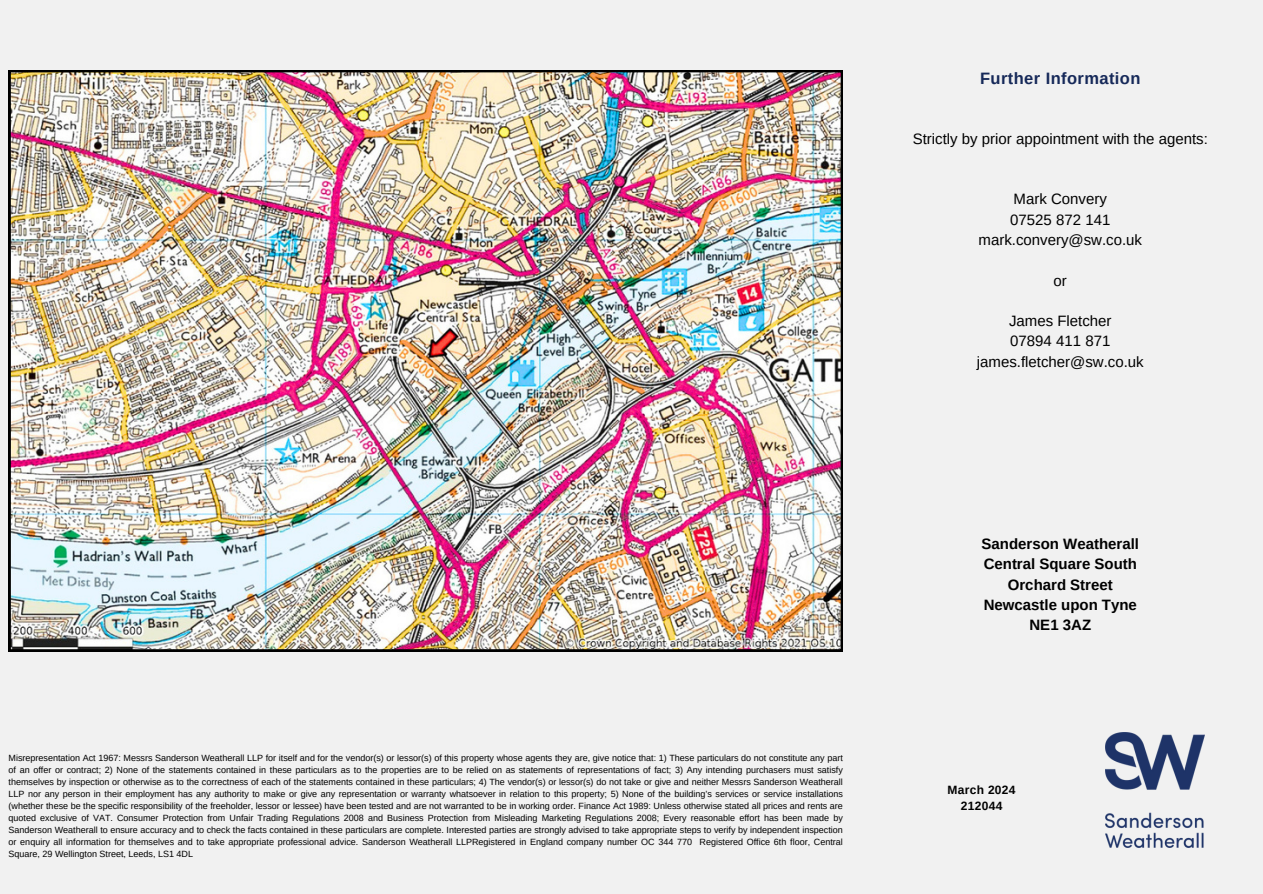
<style>
.page{position:relative;width:1263px;height:894px;background:#fff}
.page>*{position:absolute;margin:0;border:0;box-sizing:border-box;transform-origin:0 0}
.t1{font:700 16.5px "Arimo";letter-spacing:.025em;color:#162959}
.t2{font:15px/20.2px "Arimo";color:#000;text-align:center}
.t3{font:700 15px/20.2px "Arimo";color:#000;text-align:center}
.t4{font:700 12px "Arimo";letter-spacing:.025em;color:#000}
.t5{font:9px/12px "Arimo";color:#000;text-align:justify}
</style>
<div class="page">
<div style="left:0;top:0;width:1263px;height:893px;background:#f1f1f1"></div>
<img style="left:9px;top:70px;width:834px;height:581px">
<img style="left:1105px;top:732px;width:99px;height:114px">
<h3 class="t5" style="left:9px;top:751px;width:836px">Misrepresentation Act 1967: Messrs Sanderson Weatherall LLP for itself and for the vendor(s) or lessor(s) of this property whose agents they are, give notice that: 1) These particulars do not constitute any part of an offer or contract; 2) None of the statements contained in these particulars as to the properties are to be relied on as statements of representations of fact; 3) Any intending purchasers must satisfy themselves by inspection or otherwise as to the correctness of each of the statements contained in these particulars; 4) The vendor(s) or lessor(s) do not take or give and neither Messrs Sanderson Weatherall LLP nor any person in their employment has any authority to make or give any representation or warranty whatsoever in relation to this property; 5) None of the building’s services or service installations (whether these be the specific responsibility of the freeholder, lessor or lessee) have been tested and are not warranted to be in working order. Finance Act 1989: Unless otherwise stated all prices and rents are quoted exclusive of VAT. Consumer Protection from Unfair Trading Regulations 2008 and Business Protection from Misleading Marketing Regulations 2008; Every reasonable effort has been made by Sanderson Weatherall to ensure accuracy and to check the facts contained in these particulars are complete. Interested parties are strongly advised to take appropriate steps to verify by independent inspection or enquiry all information for themselves and to take appropriate professional advice. Sanderson Weatherall LLPRegistered in England company number OC 344 770 Registered Office 6th floor, Central Square, 29 Wellington Street, Leeds, LS1 4DL</h3>
<h2 class="t1" style="left:980px;top:69px;width:162px">Further Information</h2>
<h2 class="t2" style="left:913px;top:128px;width:297px">Strictly by prior appointment with the agents:</h2>
<h2 class="t2" style="left:978px;top:189px;width:165px">Mark Convery<br>07525 872 141 mark.convery@sw.co.uk</h2>
<h2 class="t2" style="left:1054px;top:270px;width:15px">or</h2>
<h1 class="t2" style="left:977px;top:310px;width:168px">James Fletcher<br>07894 411 871 james.fletcher@sw.co.uk</h1>
<p class="t3" style="left:981px;top:533px;width:159px">Sanderson Weatherall<br>Central Square South<br>Orchard Street<br>Newcastle upon Tyne<br>NE1 3AZ</p>
<p class="t4" style="left:947px;top:782px;width:70px">March 2024</p>
<p class="t4" style="left:961px;top:798px;width:43px">212044</p>
</div>
